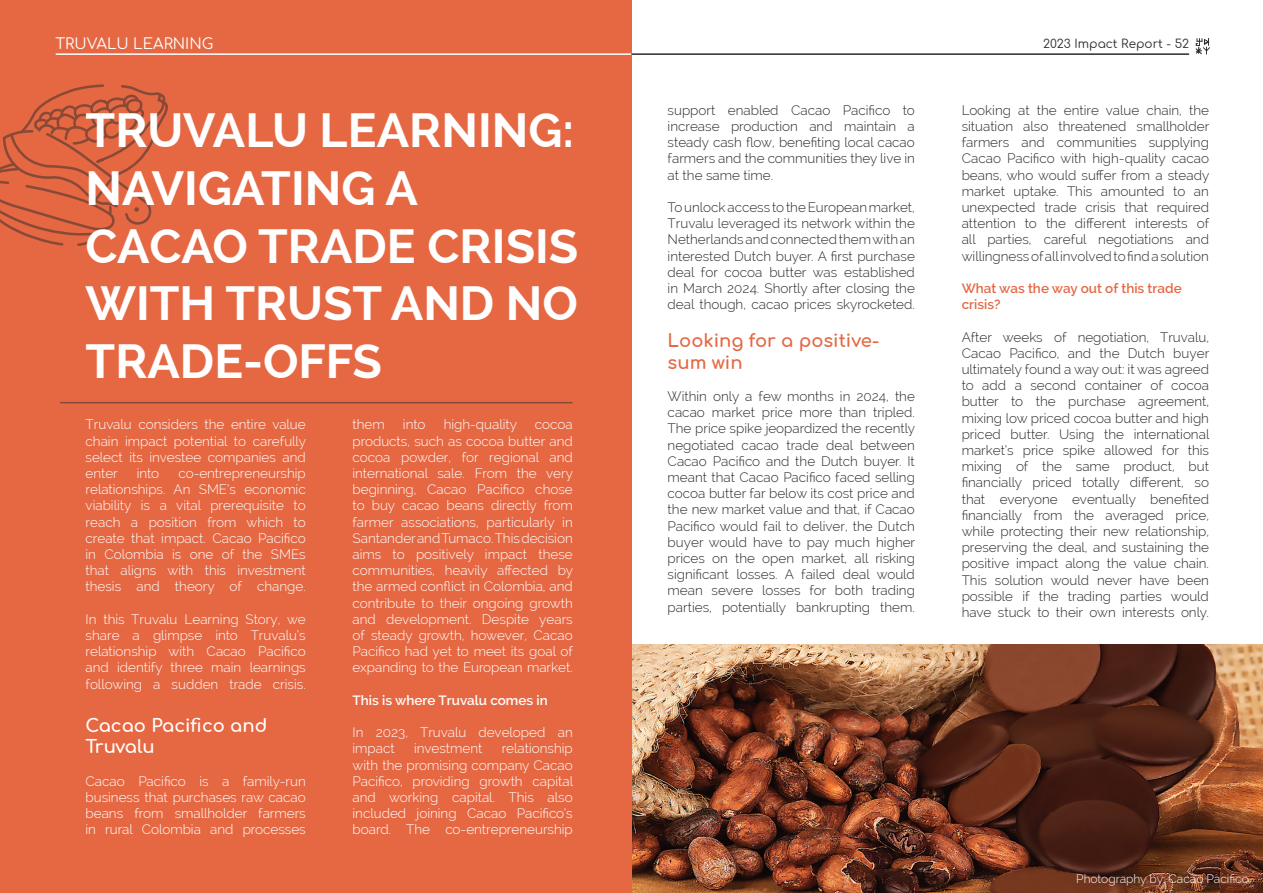
<style>
.page{position:relative;width:1263px;height:893px;background:#fff}
.page>*{position:absolute;margin:0;border:0;box-sizing:border-box;transform-origin:0 0}
.t1{font:700 48px/57.6px "Raleway";color:#fff}
.t2{font:700 18px/21.6px "Comfortaa";color:#e56843}
.t3{font:700 18px/21.6px "Comfortaa";color:#fff}
.Chapter_title{font:15px "Comfortaa";color:#fff}
.t4{font:300 13.5px/16.2px "Raleway";color:#2b2b2b;text-align:justify}
.t5{font:300 13.5px/16.2px "Raleway";color:#fff;text-align:justify}
.t6{font:600 13.5px/16.2px "Raleway";color:#e56843}
.t7{font:600 13.5px "Raleway";color:#fff}
.t8{font:300 12px "Raleway";color:#fff}
.t9{font:12px "Comfortaa";color:#2b2b2b}
</style>
<div class="page">
<img style="left:631px;top:644px;width:632px;height:249px">
<div style="left:0;top:0;width:631px;height:893px;background:#e56843"></div>
<hr style="left:56px;top:53px;width:575px;height:2px;background:#fff">
<svg style="left:0;top:84px;width:168px;height:162px"></svg>
<hr style="left:61px;top:402px;width:511px;height:1px;background:#2b2b2b">
<hr style="left:632px;top:53px;width:556px;height:2px;background:#2b2b2b">
<svg style="left:1196px;top:38px;width:14px;height:17px"></svg>
<p class="Chapter_title" style="left:55px;top:30px;width:159px">TRUVALU LEARNING</p>
<p class="t9" style="left:1043px;top:33px;width:148px">2023 Impact Report - 52</p>
<p class="t1" style="left:86px;top:102px;width:494px">TRUVALU LEARNING:<br>NAVIGATING A<br>CACAO TRADE CRISIS<br>WITH TRUST AND NO<br>TRADE-OFFS</p>
<p class="t5" style="left:86px;top:416px;width:222px">Truvalu considers the entire value chain impact potential to carefully select its investee companies and enter</p>
<p class="t5" style="left:86px;top:465px;width:222px;text-indent:93px">co-entrepreneurship relationships. An SME’s economic viability is a vital prerequisite to reach a position from which to create that impact. Cacao Pacifico in Colombia is one of the SMEs that aligns with this investment thesis and theory of change.</p>
<p class="t5" style="left:86px;top:611px;width:222px">In this Truvalu Learning Story, we share a glimpse into Truvalu’s relationship with Cacao Pacifico and identify three main learnings following a sudden trade crisis.</p>
<p class="t3" style="left:86px;top:712px;width:183px">Cacao Pacifico and<br>Truvalu</p>
<p class="t5" style="left:86px;top:773px;width:222px">Cacao Pacifico is a family-run business that purchases raw cacao beans from smallholder farmers in rural Colombia and processes</p>
<p class="t5" style="left:137px;top:465px;width:24px">into</p>
<p class="t5" style="left:353px;top:416px;width:34px">them</p>
<p class="t5" style="left:403px;top:416px;width:24px">into</p>
<p class="t5" style="left:444px;top:416px;width:75px">high-quality</p>
<p class="t5" style="left:353px;top:416px;width:222px;text-indent:182px">cocoa products, such as cocoa butter and cocoa powder, for regional and international sale. From the very beginning, Cacao Pacifico chose to buy cacao beans directly from farmer associations, particularly in Santander and Tumaco. This decision aims to positively impact these communities, heavily affected by the armed conflict in Colombia, and contribute to their ongoing growth and development. Despite years of steady growth, however, Cacao Pacifico had yet to meet its goal of expanding to the European market.</p>
<p class="t7" style="left:353px;top:692px;width:197px">This is where Truvalu comes in</p>
<p class="t5" style="left:353px;top:724px;width:222px">In 2023, Truvalu developed an impact</p>
<p class="t5" style="left:353px;top:740px;width:222px;text-indent:149px">relationship with the promising company Cacao Pacifico, providing growth capital and working capital. This also included joining Cacao Pacifico’s board. The co-entrepreneurship</p>
<p class="t5" style="left:414px;top:740px;width:70px">investment</p>
<p class="t4" style="left:668px;top:102px;width:249px">support enabled Cacao Pacifico to increase production and maintain a steady cash flow, benefiting local cacao farmers and the communities they live in at the same time.</p>
<p class="t4" style="left:668px;top:199px;width:249px">To unlock access to the European market, Truvalu leveraged its network within the Netherlands and connected them with an interested Dutch buyer. A first purchase deal for cocoa butter was established in March 2024. Shortly after closing the deal though, cacao prices skyrocketed.</p>
<p class="t2" style="left:668px;top:328px;width:213px">Looking for a positive&shy;sum win</p>
<p class="t4" style="left:668px;top:388px;width:249px">Within only a few months in 2024, the cacao market price more than tripled.<br>The price spike jeopardized the recently negotiated cacao trade deal between Cacao Pacifico and the Dutch buyer. It meant that Cacao Pacifico faced selling cocoa butter far below its cost price and the new market value and that, if Cacao Pacifico would fail to deliver, the Dutch buyer would have to pay much higher prices on the open market, all risking significant losses. A failed deal would mean severe losses for both trading parties, potentially bankrupting them.</p>
<p class="t4" style="left:962px;top:102px;width:249px">Looking at the entire value chain, the situation also threatened smallholder farmers and communities supplying Cacao Pacifico with high-quality cacao beans, who would suffer from a steady market uptake. This amounted to an unexpected trade crisis that required attention to the different interests of all parties, careful negotiations and willingness of all involved to find a solution</p>
<p class="t6" style="left:962px;top:280px;width:222px">What was the way out of this trade crisis?</p>
<p class="t4" style="left:962px;top:329px;width:249px">After weeks of negotiation, Truvalu, Cacao Pacifico, and the Dutch buyer ultimately found a way out: it was agreed to add a second container of cocoa butter to the purchase agreement, mixing low priced cocoa butter and high priced butter. Using the international market’s price spike allowed for this mixing of the same product, but financially priced totally different, so that everyone eventually benefited financially from the averaged price, while protecting their new relationship, preserving the deal, and sustaining the positive impact along the value chain.<br>This solution would never have been possible if the trading parties would have stuck to their own interests only.</p>
<p class="t8" style="left:1076px;top:872px;width:174px">Photography by: Cacao Pacifico</p>
</div>
